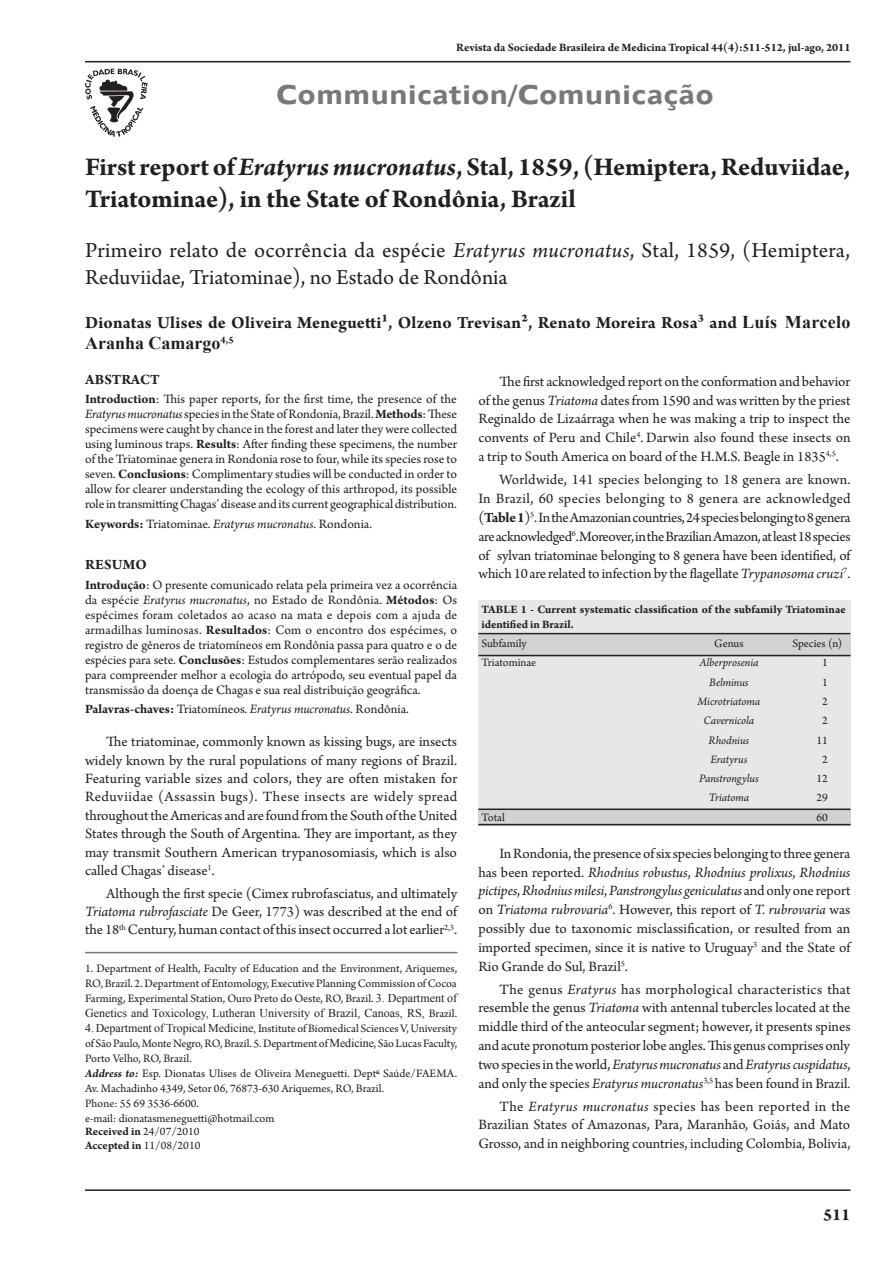
<style>
.page{position:relative;width:893px;height:1263px;background:#fff}
.page>*{position:absolute;margin:0;border:0;box-sizing:border-box;transform-origin:0 0}
.t1{font:700 27px/32.4px "Arno Pro";letter-spacing:-.005em;color:#231f20}
.t2{font:24px "Humanist 970 BT Bold C";color:#76787b}
.t3{font:22.5px/27px "Arno Pro";letter-spacing:.005em;color:#231f20}
.t4{font:700 18px "Arno Pro";letter-spacing:.01em;color:#231f20}
.t5{font:700 18px "Times New Roman";color:#231f20}
.t6{font:15px/18.8px "Arno Pro";color:#231f20;text-align:justify}
.t7{font:700 15px "Arno Pro";letter-spacing:.015em;color:#231f20}
.t8{font:13.5px/15px "Arno Pro";letter-spacing:-.005em;color:#231f20;text-align:justify}
.t9{font:12px/15px "Arno Pro";color:#231f20;text-align:justify}
.t10{font:700 12px/13.5px "Arno Pro";color:#231f20}
.t11{font:italic 12px "Arno Pro";letter-spacing:-.005em;color:#231f20}
.t12{font:12px "Times New Roman";color:#231f20}
.s1{font-style:italic}
.s2{font-family:"Times New Roman"}
.s3{font-weight:700}
.s4{font-family:"Arno Pro"}
.s5{font-weight:700;font-style:italic}
.s6{font-weight:400}
</style>
<div class="page">
<hr style="left:85px;top:1189px;width:765px;height:2px;background:#231f20">
<hr style="left:85px;top:952px;width:372px;height:1px;background:#76787b">
<hr style="left:85px;top:61px;width:765px;height:1px;background:#231f20">
<svg style="left:85px;top:69px;width:63px;height:68px"></svg>
<div style="left:478px;top:633px;width:372px;height:192px;background:#d1d2d4"></div>
<div style="left:478px;top:655px;width:372px;height:155px;background:#e6e7e9"></div>
<div style="left:478px;top:600px;width:372px;height:34px;background:#e6e7e9"></div>
<hr style="left:478px;top:633px;width:372px;height:1px;background:#231f20">
<hr style="left:478px;top:655px;width:372px;height:1px;background:#231f20">
<hr style="left:478px;top:808px;width:372px;height:2px;background:#231f20">
<hr style="left:478px;top:824px;width:372px;height:1px;background:#231f20">
<p class="t10" style="left:456px;top:41px;width:396px">Revista da Sociedade Brasileira de Medicina Tropical 44(4):511-512, jul-ago, 2011</p>
<h2 class="t2" style="left:276px;top:79px;width:439px">Communication/Comunicação</h2>
<h1 class="t1" style="left:85px;top:152px;width:767px">First report of <span class="s1">Eratyrus mucronatus</span>, Stal, 1859, (Hemiptera, Reduviidae,<br>Triatominae), in the State of Rondônia, Brazil</h1>
<h3 class="t3" style="left:85px;top:238px;width:767px">Primeiro relato de ocorrência da espécie <span class="s1">Eratyrus mucronatus</span>, Stal, 1859, (Hemiptera,<br>Reduviidae, Triatominae), no Estado de Rondônia</h3>
<p class="t4" style="left:85px;top:312px;width:767px">Dionatas Ulises de Oliveira Meneguetti¹, Olzeno Trevisan², Renato Moreira Rosa³ and <span class="s2">Luís Marcelo</span></p>
<p class="t5" style="left:85px;top:331px;width:150px">Aranha Camargo<sup>4,5</sup></p>
<p class="t7" style="left:85px;top:371px;width:76px">ABSTRACT</p>
<p class="t8" style="left:85px;top:393px;width:374px"><span class="s3">Introduction</span>: This paper reports, for the first time, the presence of the <span class="s1">Eratyrus mucronatus</span> species in the State of Rondonia, Brazil. <span class="s3">Methods</span>: These specimens were caught by chance in the forest and later they were collected using luminous traps. <span class="s3">Results</span>: After finding these specimens, the number of the Triatominae genera in Rondonia rose to four, while its species rose to seven. <span class="s3">Conclusions</span>: Complimentary studies will be conducted in order to allow for clearer understanding the ecology of this arthropod, its possible role in transmitting Chagas’ disease and its current geographical distribution.</p>
<p class="t8" style="left:85px;top:517px;width:289px"><span class="s3">Keywords:</span> Triatominae. <span class="s1">Eratyrus mucronatus</span>. Rondonia.</p>
<p class="t7" style="left:85px;top:556px;width:63px">RESUMO</p>
<p class="t8" style="left:85px;top:578px;width:374px"><span class="s3">Introdução</span>: O presente comunicado relata pela primeira vez a ocorrência da espécie <span class="s1">Eratyrus mucronatus</span>, no Estado de Rondônia. <span class="s3">Métodos</span>: Os espécimes foram coletados ao acaso na mata e depois com a ajuda de armadilhas luminosas. <span class="s3">Resultados</span>: Com o encontro dos espécimes, o registro de gêneros de triatomíneos em Rondônia passa para quatro e o de espécies para sete. <span class="s3">Conclusões</span>: Estudos complementares serão realizados para compreender melhor a ecologia do artrópodo, seu eventual papel da transmissão da doença de Chagas e sua real distribuição geográfica.</p>
<p class="t8" style="left:85px;top:702px;width:325px"><span class="s3">Palavras-chaves:</span> Triatomíneos. <span class="s1">Eratyrus mucronatus</span>. Rondônia.</p>
<p class="t6" style="left:478px;top:373px;width:374px;text-indent:21px">The first acknowledged report on the conformation and behavior of the genus <span class="s1">Triatoma</span> dates from 1590 and was written by the priest Reginaldo de Lizaárraga when he was making a trip to inspect the convents of Peru and Chile<sup>4</sup>. Darwin also found these insects on a trip to South America on board of the H.M.S. Beagle in 1835<sup>4,5</sup>.</p>
<p class="t6" style="left:478px;top:471px;width:374px;text-indent:21px">Worldwide, 141 species belonging to 18 genera are known.<br>In Brazil, 60 species belonging to 8 genera are acknowledged (<span class="s3">Table 1</span>)<sup>5</sup>. In the Amazonian countries, 24 species belonging to 8 genera are acknowledged<sup>6</sup>.Moreover, in the Brazilian Amazon, at least 18 species of sylvan triatominae belonging to 8 genera have been identified, of which 10 are related to infection by the flagellate <span class="s1">Trypanosoma cruzi</span><sup>7</sup>.</p>
<p class="t10" style="left:481px;top:602px;width:366px;line-height:15px">TABLE 1 - Current systematic classification of the subfamily Triatominae identified in Brazil.</p>
<p class="t9" style="left:481px;top:637px;width:47px">Subfamily</p>
<p class="t9" style="left:714px;top:637px;width:31px">Genus</p>
<p class="t9" style="left:792px;top:637px;width:52px">Species (n)</p>
<p class="t9" style="left:481px;top:656px;width:56px">Triatominae</p>
<p class="t11" style="left:699px;top:656px;width:61px">Alberprosenia</p>
<p class="t9" style="left:822px;top:656px;width:7px">1</p>
<p class="t11" style="left:709px;top:675px;width:41px">Belminus</p>
<p class="t9" style="left:822px;top:675px;width:7px">1</p>
<p class="t11" style="left:698px;top:694px;width:64px">Microtriatoma</p>
<p class="t9" style="left:822px;top:694px;width:7px">2</p>
<p class="t11" style="left:703px;top:714px;width:52px">Cavernicola</p>
<p class="t9" style="left:822px;top:714px;width:7px">2</p>
<p class="t11" style="left:709px;top:733px;width:42px">Rhodnius</p>
<p class="t9" style="left:816px;top:733px;width:13px">11</p>
<p class="t11" style="left:710px;top:752px;width:38px">Eratyrus</p>
<p class="t9" style="left:822px;top:752px;width:7px">2</p>
<p class="t11" style="left:699px;top:771px;width:61px">Panstrongylus</p>
<p class="t9" style="left:816px;top:772px;width:13px">12</p>
<p class="t11" style="left:709px;top:791px;width:42px">Triatoma</p>
<p class="t9" style="left:816px;top:791px;width:13px">29</p>
<p class="t9" style="left:481px;top:810px;width:25px">Total</p>
<p class="t9" style="left:816px;top:810px;width:13px">60</p>
<p class="t6" style="left:478px;top:845px;width:374px;text-indent:21px">In Rondonia, the presence of six species belonging to three genera has been reported. <span class="s1">Rhodnius robustus</span>, <span class="s1">Rhodnius prolixus</span>, <span class="s1">Rhodnius pictipes</span>, <span class="s1">Rhodnius milesi</span>, <span class="s1">Panstrongylus geniculatus</span> and only one report on <span class="s1">Triatoma rubrovaria</span><sup>6</sup>. However, this report of <span class="s1">T. rubrovaria</span> was possibly due to taxonomic misclassification, or resulted from an imported specimen, since it is native to Uruguay<sup>3</sup> and the State of Rio Grande do Sul, Brazil<sup>5</sup>.</p>
<p class="t6" style="left:478px;top:980px;width:374px;text-indent:21px">The genus <span class="s1">Eratyrus</span> has morphological characteristics that resemble the genus <span class="s1">Triatoma</span> with antennal tubercles located at the middle third of the anteocular segment; however, it presents spines and acute pronotum posterior lobe angles. This genus comprises only two species in the world, <span class="s1">Eratyrus mucronatus</span> and <span class="s1">Eratyrus cuspidatus</span>, and only the species <span class="s1">Eratyrus mucronatus</span><sup>3,5</sup> has been found in Brazil<span class="s1">.</span></p>
<p class="t6" style="left:478px;top:1097px;width:374px;text-indent:21px">The <span class="s1">Eratyrus mucronatus</span> species has been reported in the Brazilian States of Amazonas, Para, Maranhão, Goiás, and Mato Grosso, and in neighboring countries, including Colombia, Bolivia,</p>
<p class="t6" style="left:85px;top:733px;width:374px;text-indent:21px">The triatominae, commonly known as kissing bugs, are insects widely known by the rural populations of many regions of Brazil.<br>Featuring variable sizes and colors, they are often mistaken for Reduviidae (Assassin bugs). These insects are widely spread throughout the Americas and are found from the South of the United States through the South of Argentina. They are important, as they may transmit Southern American trypanosomiasis, which is also called Chagas’ disease<sup>1</sup>.</p>
<p class="t6" style="left:85px;top:885px;width:374px;text-indent:21px">Although the first specie (Cimex rubrofasciatus, and ultimately <span class="s1">Triatoma rubrofasciate</span> De Geer, 1773) was described at the end of the 18<sup>th</sup> Century, human contact of this insect occurred a lot earlier<sup>2,3</sup>.</p>
<p class="t9" style="left:85px;top:961px;width:374px">1. Department of Health, Faculty of Education and the Environment, Ariquemes, RO, Brazil. 2. Department of Entomology, Executive Planning Commission of Cocoa Farming, Experimental Station, Ouro Preto do Oeste, RO, Brazil. <span class="s2">3. Department of</span></p>
<p class="t12" style="left:85px;top:1004px;width:374px">Genetics and Toxicology, Lutheran University of Brazil, Canoas, RS, <span class="s4">Brazil.</span></p>
<p class="t9" style="left:85px;top:1021px;width:374px;text-align:left"><span class="s2">4.Department of Tropical Medicine,</span> Institute of Biomedical Sciences V, University of São Paulo, Monte Negro, RO, Brazil. 5. Department of <span class="s2">Medicine</span>, São Lucas Faculty, Porto Velho, RO, Brazil.<br><span class="s5">Address to:</span> Esp. Dionatas Ulises de Oliveira Meneguetti. Dept<sup>o</sup> Saúde/FAEMA.<br>Av. Machadinho 4349, Setor 06, 76873-630 Ariquemes, RO, Brazil.<br>Phone: 55 69 3536-6600.<br>e-mail: dionatasmeneguetti@hotmail.com</p>
<p class="t10" style="left:85px;top:1125px;width:117px">Received in <span class="s6">24/07/2010<br></span>Accepted in <span class="s6">11/08/2010</span></p>
<p class="t4" style="left:823px;top:1204px;width:29px">511</p>
</div>
